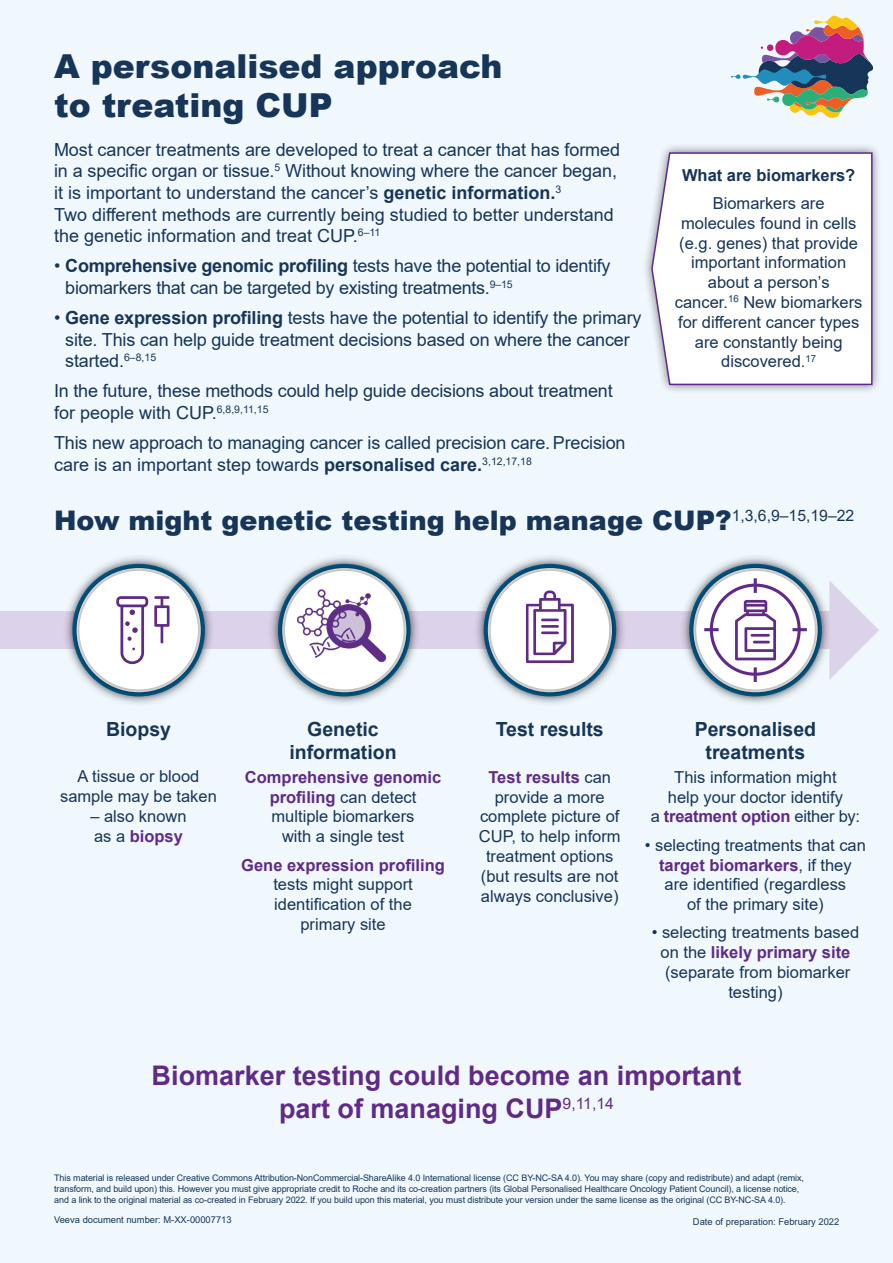
<style>
.page{position:relative;width:893px;height:1263px;background:#f0f8fe}
.page>*{position:absolute;margin:0;border:0;box-sizing:border-box;transform-origin:0 0}
.t1{font:900 33px/39.6px "Arial";color:#173558}
.t2{font:700 27px/33px "Arial";color:#5f2b86;text-align:center}
.t3{font:900 27px "Arial";color:#173558}
.t4{font:700 19.5px/22.5px "Arial";color:#173558;text-align:center}
.t5{font:18px/21.6px "Arial";letter-spacing:-.01em;color:#173558}
.t6{font:16.5px/19.8px "Arial";color:#173558;text-align:center}
.t7{font:700 16.5px "Arial";color:#5f2b86}
.t8{font:700 16.5px "Arial";color:#173558}
.t9{font:9.3px "Arial";color:#173558}
.t10{font:9px/10.8px "Arial";letter-spacing:-.01em;color:#173558}
.s1{font-weight:700}
.s2{font-weight:700;color:#5f2b86}
</style>
<div class="page">
<svg style="left:731px;top:15px;width:142px;height:103px"></svg>
<svg style="left:833px;top:584px;width:46px;height:92px"></svg>
<div style="left:0;top:611px;width:839px;height:38px;background:#dcd2e9"></div>
<div style="left:61px;top:553px;width:155px;height:154px;background:#000;opacity:.5"></div>
<div style="left:65px;top:557px;width:147px;height:146px;background:#000;opacity:.5"></div>
<div style="left:68px;top:560px;width:141px;height:140px;background:#000;opacity:.5"></div>
<div style="left:472px;top:553px;width:155px;height:154px;background:#000;opacity:.5"></div>
<div style="left:477px;top:557px;width:146px;height:146px;background:#000;opacity:.5"></div>
<div style="left:479px;top:560px;width:141px;height:140px;background:#000;opacity:.5"></div>
<div style="left:267px;top:553px;width:155px;height:154px;background:#000;opacity:.5"></div>
<div style="left:271px;top:557px;width:146px;height:146px;background:#000;opacity:.5"></div>
<div style="left:274px;top:560px;width:141px;height:140px;background:#000;opacity:.5"></div>
<div style="left:285px;top:571px;width:119px;height:118px;background:#fff;border-radius:50%"></div>
<svg style="left:72px;top:564px;width:133px;height:132px"></svg>
<div style="left:678px;top:553px;width:155px;height:154px;background:#000;opacity:.5"></div>
<div style="left:682px;top:557px;width:147px;height:146px;background:#000;opacity:.5"></div>
<div style="left:685px;top:560px;width:141px;height:140px;background:#000;opacity:.5"></div>
<svg style="left:689px;top:564px;width:133px;height:132px"></svg>
<div style="left:710px;top:584px;width:91px;height:92px;border:3px solid #5f2b86;border-radius:50%"></div>
<hr style="left:754px;top:578px;width:3px;height:15px;background:#5f2b86">
<hr style="left:754px;top:667px;width:3px;height:15px;background:#5f2b86">
<hr style="left:704px;top:628px;width:15px;height:3px;background:#5f2b86">
<hr style="left:792px;top:628px;width:15px;height:3px;background:#5f2b86">
<img style="left:297px;top:584px;width:108px;height:92px">
<svg style="left:484px;top:564px;width:132px;height:132px"></svg>
<hr style="left:541px;top:625px;width:18px;height:3px;background:#5f2b86">
<hr style="left:541px;top:631px;width:18px;height:3px;background:#5f2b86">
<div style="left:642px;top:143px;width:240px;height:252px;background:#000;opacity:.5"></div>
<svg style="left:650px;top:152px;width:223px;height:234px"></svg>
<h1 class="t1" style="left:54px;top:45px;width:450px">A personalised approach to treating CUP</h1>
<p class="t5" style="left:54px;top:139px;width:568px">Most cancer treatments are developed to treat a cancer that has formed in a specific organ or tissue.<sup>5</sup> Without knowing where the cancer began, it is important to understand the cancer’s <span class="s1">genetic information.</span><sup>3<br></sup>Two different methods are currently being studied to better understand the genetic information and treat CUP.<sup>6–11</sup></p>
<p class="t5" style="left:65px;top:255px;width:547px;text-indent:-11px">• <span class="s1">Comprehensive genomic profiling</span> tests have the potential to identify biomarkers that can be targeted by existing treatments.<sup>9–15</sup></p>
<p class="t5" style="left:65px;top:307px;width:578px;text-indent:-11px">• <span class="s1">Gene expression profiling</span> tests have the potential to identify the primary site. This can help guide treatment decisions based on where the cancer started.<sup>6–8,15</sup></p>
<p class="t5" style="left:54px;top:380px;width:560px">In the future, these methods could help guide decisions about treatment for people with CUP.<sup>6,8,9,11,15</sup></p>
<p class="t5" style="left:54px;top:432px;width:573px">This new approach to managing cancer is called precision care. Precision care is an important step towards <span class="s1">personalised care.</span><sup>3,12,17,18</sup></p>
<p class="t8" style="left:682px;top:163px;width:175px">What are biomarkers?</p>
<p class="t6" style="left:675px;top:193px;width:189px">Biomarkers are molecules found in cells (e.g. genes) that provide important information about a person’s cancer.<sup>16</sup> New biomarkers for different cancer types are constantly being discovered.<sup>17</sup></p>
<h2 class="t3" style="left:54px;top:501px;width:802px">How might genetic testing help manage CUP?<sup>1,3,6,9–15,19–22</sup></h2>
<p class="t4" style="left:106px;top:718px;width:67px">Biopsy</p>
<p class="t6" style="left:60px;top:767px;width:158px">A tissue or blood sample may be taken</p>
<p class="t6" style="left:90px;top:806px;width:98px;text-align:left">– also known as a <span class="s2">biopsy</span></p>
<p class="t4" style="left:289px;top:718px;width:109px">Genetic information</p>
<p class="t6" style="left:245px;top:767px;width:198px"><span class="s2">Comprehensive genomic profiling</span> can detect multiple biomarkers<br>with a single test</p>
<p class="t7" style="left:241px;top:853px;width:205px">Gene expression profiling</p>
<p class="t6" style="left:273px;top:874px;width:141px">tests might support identification of the primary site</p>
<p class="t4" style="left:496px;top:718px;width:110px">Test results</p>
<p class="t6" style="left:479px;top:767px;width:143px"><span class="s2">Test results</span> can provide a more complete picture of<br>CUP, to help inform treatment options (but results are not always conclusive)</p>
<p class="t4" style="left:695px;top:718px;width:123px">Personalised treatments</p>
<p class="t6" style="left:651px;top:767px;width:211px">This information might<br>help your doctor identify<br>a <span class="s2">treatment option</span> either by:</p>
<p class="t6" style="left:645px;top:835px;width:223px">• selecting treatments that can <span class="s2">target biomarkers</span>, if they<br>are identified (regardless<br>of the primary site)</p>
<p class="t6" style="left:652px;top:922px;width:209px">• selecting treatments based on the <span class="s2">likely primary site </span>(separate from biomarker testing)</p>
<h2 class="t2" style="left:152px;top:1059px;width:591px">Biomarker testing could become an important part of managing CUP<sup>9,11,14</sup></h2>
<p class="t10" style="left:54px;top:1172px;width:751px">This material is released under Creative Commons Attribution-NonCommercial-ShareAlike 4.0 International license (CC BY-NC-SA 4.0). You may share (copy and redistribute) and adapt (remix, transform, and build upon) this. However you must give appropriate credit to Roche and its co-creation partners (its Global Personalised Healthcare Oncology Patient Council), a license notice, and a link to the original material as co-created in February 2022. If you build upon this material, you must distribute your version under the same license as the original (CC BY-NC-SA 4.0).</p>
<p class="t9" style="left:54px;top:1214px;width:179px">Veeva document number: M-XX-00007713</p>
<p class="t9" style="left:693px;top:1215px;width:148px">Date of preparation: February 2022</p>
</div>
